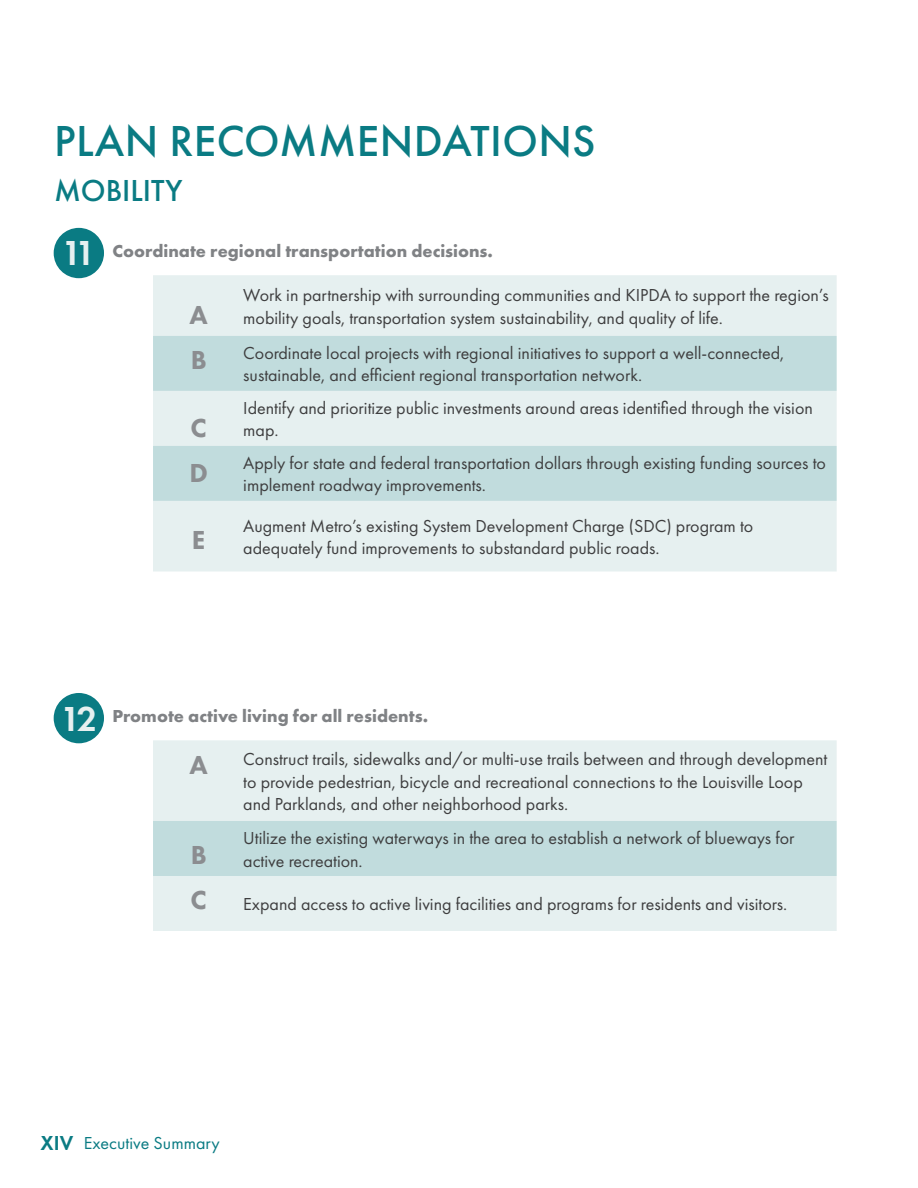
<style>
.page{position:relative;width:918px;height:1188px;background:#fff}
.page>*{position:absolute;margin:0;border:0;box-sizing:border-box;transform-origin:0 0}
.Goals{font:500 45px "Futura PT";letter-spacing:.01em;color:#0a7b83}
.TOC_Heading{font:600 36px "Futura PT";color:#e6f0f0}
.Goals-2{font:500 31.5px "Futura PT";color:#0a7b83}
.t1{font:800 27px "Futura PT";color:#8b8d90}
.Table_Text{font:18px/22.5px "Futura PT";color:#3e3e3f}
.t2{font:700 18px "Futura PT";color:#808285}
.t3{font:18px "Futura PT";color:#0a7b83}
.s1{font-weight:600;font-size:21px}
</style>
<div class="page">
<div style="left:54px;top:228px;width:50px;height:50px;background:#0a7b83;border-radius:50%"></div>
<div style="left:54px;top:693px;width:50px;height:50px;background:#0a7b83;border-radius:50%"></div>
<div style="left:153px;top:275px;width:684px;height:297px;background:#e6f0f0"></div>
<svg style="left:153px;top:336px;width:684px;height:165px;background:#cde2e3"></svg>
<div style="left:153px;top:740px;width:684px;height:191px;background:#e6f0f0"></div>
<div style="left:153px;top:821px;width:684px;height:55px;background:#c1dcdd"></div>
<p class="Goals" style="left:54px;top:114px;width:543px">PLAN RECOMMENDATIONS</p>
<p class="Goals-2" style="left:54px;top:172px;width:130px">MOBILITY</p>
<p class="TOC_Heading" style="left:62px;top:231px;width:36px">11</p>
<p class="t2" style="left:113px;top:239px;width:382px">Coordinate regional transportation decisions.</p>
<p class="t1" style="left:190px;top:298px;width:20px">A</p>
<p class="Table_Text" style="left:243px;top:284px;width:587px">Work in partnership with surrounding communities and KIPDA to support the region’s mobility goals, transportation system sustainability, and quality of life.</p>
<p class="t1" style="left:191px;top:343px;width:18px">B</p>
<p class="Table_Text" style="left:243px;top:342px;width:542px">Coordinate local projects with regional initiatives to support a well-connected, sustainable, and efficient regional transportation network.</p>
<p class="t1" style="left:191px;top:411px;width:18px">C</p>
<p class="Table_Text" style="left:243px;top:397px;width:571px">Identify and prioritize public investments around areas identified through the vision map.</p>
<p class="t1" style="left:190px;top:456px;width:20px">D</p>
<p class="Table_Text" style="left:243px;top:452px;width:584px">Apply for state and federal transportation dollars through existing funding sources to implement roadway improvements.</p>
<p class="t1" style="left:192px;top:523px;width:15px">E</p>
<p class="Table_Text" style="left:243px;top:514px;width:512px">Augment Metro’s existing System Development Charge (SDC) program to adequately fund improvements to substandard public roads.</p>
<p class="TOC_Heading" style="left:60px;top:696px;width:38px">12</p>
<p class="t2" style="left:113px;top:704px;width:317px">Promote active living for all residents.</p>
<p class="t1" style="left:190px;top:748px;width:20px">A</p>
<p class="Table_Text" style="left:243px;top:748px;width:586px">Construct trails, sidewalks and/or multi-use trails between and through development to provide pedestrian, bicycle and recreational connections to the Louisville Loop and Parklands, and other neighborhood parks.</p>
<p class="t1" style="left:191px;top:838px;width:18px">B</p>
<p class="Table_Text" style="left:243px;top:827px;width:553px">Utilize the existing waterways in the area to establish a network of blueways for active recreation.</p>
<p class="t1" style="left:191px;top:883px;width:18px">C</p>
<p class="Table_Text" style="left:243px;top:893px;width:546px">Expand access to active living facilities and programs for residents and visitors.</p>
<p class="t3" style="left:40px;top:1132px;width:181px"><span class="s1">XIV</span> Executive Summary</p>
</div>
